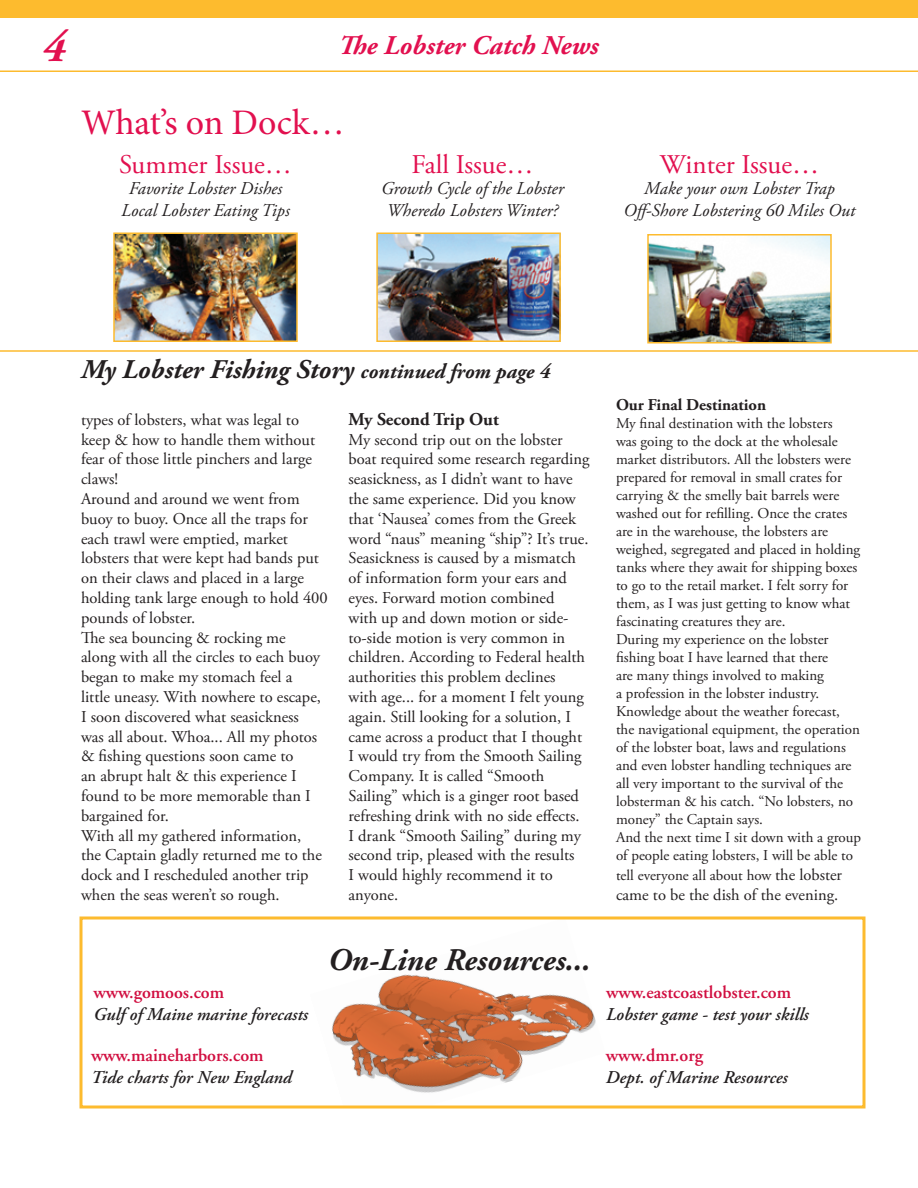
<style>
.page{position:relative;width:918px;height:1188px;background:#fff}
.page>*{position:absolute;margin:0;border:0;box-sizing:border-box;transform-origin:0 0}
.t1{font:italic 700 45px "Adobe Garamond Pro";color:#e2104f}
.t2{font:36px "Minion Pro";letter-spacing:-.005em;color:#e2104f}
.t3{font:italic 700 31.5px "Adobe Garamond";color:#231f20}
.t4{font:italic 700 27px "Adobe Garamond Pro";color:#231f20}
.t5{font:27px "Adobe Garamond Pro";color:#e2104f}
.t6{font:italic 700 27px "Adobe Garamond Pro";color:#e2104f}
.t7{font:italic 18px/21.6px "Adobe Garamond Pro";color:#231f20;text-align:center}
.t8{font:600 18px "Adobe Garamond";color:#d10e40}
.t9{font:italic 600 18px "Adobe Garamond";color:#231f20}
.t10{font:italic 600 18px "Adobe Garamond Pro";color:#231f20}
.t11{font:700 18px "Adobe Garamond Pro";color:#231f20}
.t12{font:600 18px "Adobe Garamond Pro";color:#d10e40}
.t13{font:16.5px/19.8px "Adobe Garamond Pro";color:#231f20}
.t14{font:700 16.5px "Adobe Garamond Pro";color:#231f20}
.t15{font:15px/18px "Adobe Garamond Pro";color:#231f20}
.s1{font-size:21px}
.s2{font-size:16.5px}
</style>
<div class="page">
<hr style="left:0;top:70px;width:918px;height:2px;background:#fdbb2e">
<div style="left:0;top:0;width:918px;height:18px;background:#fdbb2e"></div>
<img style="left:116px;top:235px;width:179px;height:104px">
<div style="left:113px;top:232px;width:185px;height:110px;border:2px solid #fdbb2e"></div>
<img style="left:379px;top:235px;width:179px;height:104px">
<div style="left:376px;top:232px;width:185px;height:110px;border:2px solid #fdbb2e"></div>
<img style="left:650px;top:237px;width:179px;height:104px">
<div style="left:647px;top:234px;width:185px;height:110px;border:2px solid #fdbb2e"></div>
<img style="left:331px;top:974px;width:265px;height:119px">
<div style="left:80px;top:916px;width:786px;height:192px;border:3px solid #fdbb2e"></div>
<hr style="left:0;top:350px;width:918px;height:2px;background:#fdbb2e">
<h1 class="t1" style="left:42px;top:21px;width:25px">4</h1>
<h3 class="t6" style="left:338px;top:30px;width:262px">The Lobster Catch News</h3>
<h2 class="t2" style="left:81px;top:99px;width:265px">What’s on Dock…</h2>
<h3 class="t5" style="left:119px;top:148px;width:174px">Summer Issue…</h3>
<p class="t7" style="left:121px;top:178px;width:170px">Favorite Lobster Dishes<br>Local Lobster Eating Tips</p>
<h3 class="t5" style="left:412px;top:148px;width:123px">Fall Issue…</h3>
<p class="t7" style="left:381px;top:178px;width:184px">Growth Cycle of the Lobster<br>Wheredo Lobsters Winter?</p>
<h3 class="t5" style="left:660px;top:148px;width:161px">Winter Issue…</h3>
<p class="t7" style="left:624px;top:178px;width:233px">Make your own Lobster Trap<br>Off-Shore Lobstering 60 Miles Out</p>
<h3 class="t4" style="left:81px;top:354px;width:471px">My Lobster Fishing Story <span class="s1">continued from page 4</span></h3>
<p class="t13" style="left:81px;top:410px;width:248px">types of lobsters, what was legal to keep &amp; how to handle them without fear of those little pinchers and large claws!<br>Around and around we went from buoy to buoy. Once all the traps for each trawl were emptied, market lobsters that were kept had bands put on their claws and placed in a large holding tank large enough to hold 400 pounds of lobster.<br>The sea bouncing &amp; rocking me<br>along with all the circles to each buoy began to make my stomach feel a<br>little uneasy. With nowhere to escape,<br>I soon discovered what seasickness<br>was all about. Whoa... All my photos &amp; fishing questions soon came to<br>an abrupt halt &amp; this experience I found to be more memorable than I bargained for.<br>With all my gathered information,<br>the Captain gladly returned me to the dock and I rescheduled another trip when the seas weren’t so rough.</p>
<p class="t11" style="left:349px;top:409px;width:152px">My Second Trip Out</p>
<p class="t13" style="left:349px;top:430px;width:242px">My second trip out on the lobster boat required some research regarding seasickness, as I didn’t want to have the same experience. Did you know that ‘Nausea’ comes from the Greek word “naus” meaning “ship”? It’s true.<br>Seasickness is caused by a mismatch of information form your ears and eyes. Forward motion combined<br>with up and down motion or side&shy;to-side motion is very common in children. According to Federal health authorities this problem declines<br>with age... for a moment I felt young again. Still looking for a solution, I came across a product that I thought I would try from the Smooth Sailing Company. It is called “Smooth Sailing” which is a ginger root based refreshing drink with no side effects.<br>I drank “Smooth Sailing” during my second trip, pleased with the results<br>I would highly recommend it to anyone.</p>
<h3 class="t3" style="left:328px;top:943px;width:264px">On-Line Resources...</h3>
<p class="t14" style="left:616px;top:396px;width:152px">Our Final Destination</p>
<p class="t15" style="left:616px;top:415px;width:247px">My final destination with the lobsters<br>was going to the dock at the wholesale market distributors. All the lobsters were prepared for removal in small crates for carrying &amp; the smelly bait barrels were washed out for refilling. Once the crates are in the warehouse, the lobsters are weighed, segregated and placed in holding tanks where they await for shipping boxes to go to the retail market. I felt sorry for them, as I was just getting to know what fascinating creatures they are.<br>During my experience on the lobster fishing boat I have learned that there<br>are many things involved to making<br>a profession in the lobster industry.<br>Knowledge about the weather forecast, the navigational equipment, the operation of the lobster boat, laws and regulations and even lobster handling techniques are all very important to the survival of the lobsterman &amp; his catch. “No lobsters, no money” the Captain says.<br>And the next time I sit down with a group of people eating lobsters, I will be able to</p>
<p class="t15" style="left:616px;top:867px;width:228px">tell everyone all about how <span class="s2">the lobster</span></p>
<p class="t13" style="left:616px;top:885px;width:224px">came to be the dish of the evening.</p>
<p class="t8" style="left:94px;top:983px;width:132px">www.gomoos.com</p>
<p class="t10" style="left:94px;top:1004px;width:216px">Gulf of Maine marine forecasts</p>
<p class="t8" style="left:91px;top:1046px;width:174px">www.maineharbors.com</p>
<p class="t9" style="left:91px;top:1067px;width:202px">Tide charts for New England</p>
<p class="t8" style="left:606px;top:983px;width:186px">www.eastcoastlobster.com</p>
<p class="t9" style="left:606px;top:1004px;width:204px">Lobster game - test your skills</p>
<p class="t12" style="left:606px;top:1045px;width:99px">www.dmr.org</p>
<p class="t10" style="left:606px;top:1067px;width:183px">Dept. of Marine Resources</p>
</div>
